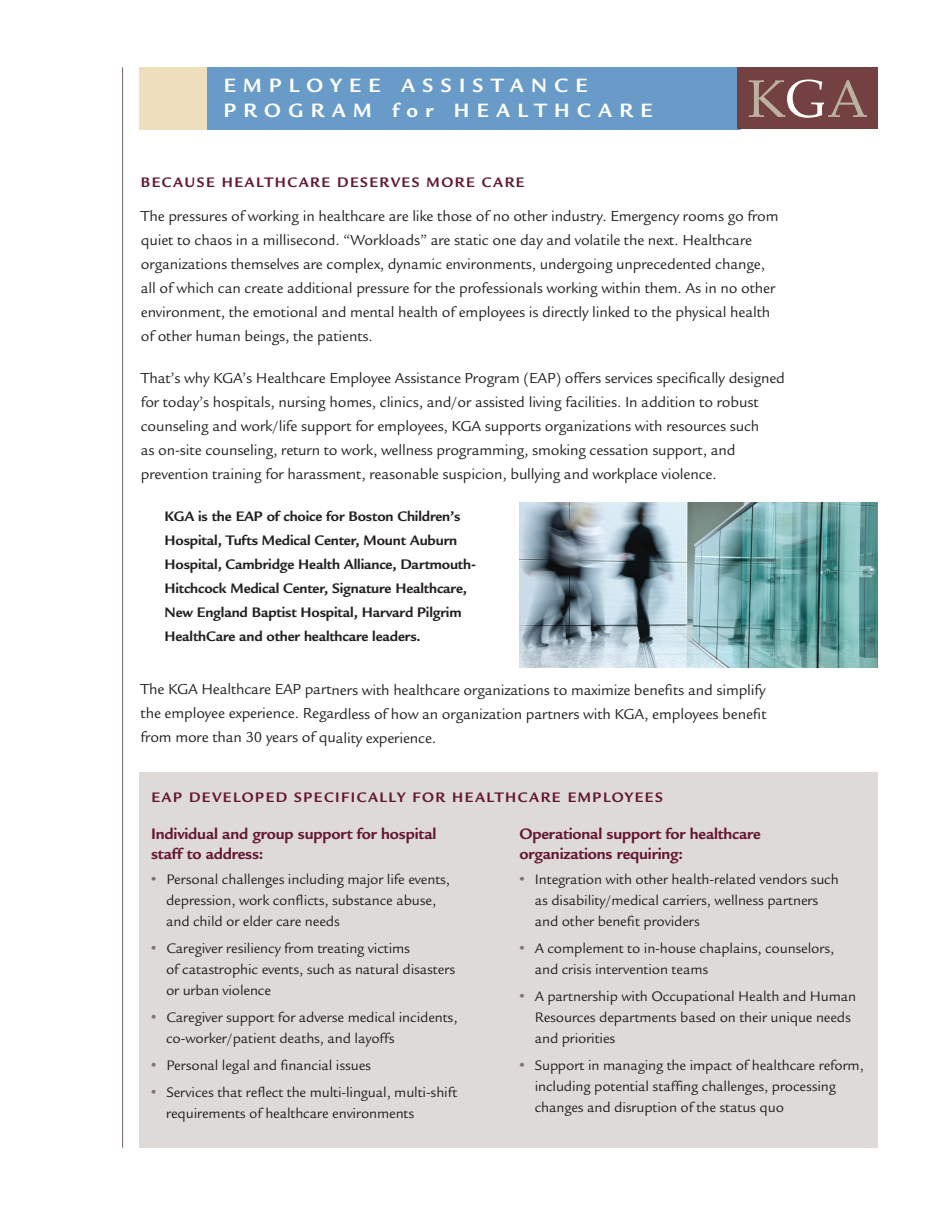
<style>
.page{position:relative;width:945px;height:1215px;background:#fff}
.page>*{position:absolute;margin:0;border:0;box-sizing:border-box;transform-origin:0 0}
.t1{font:700 21px/25.2px "Legacy Sans Std";letter-spacing:.35em;color:#fff}
.t2{font:700 16.5px/19.5px "Legacy Sans Std";letter-spacing:-.01em;color:#641633}
.t3{font:15.75px/24px "Legacy Sans Std";letter-spacing:-.01em;color:#231f20}
.t4{font:15px/21px "Legacy Sans Std";letter-spacing:-.01em;color:#231f20}
.t5{font:700 15px/24px "Legacy Sans Std";letter-spacing:-.01em;color:#231f20}
.t6{font:700 15px "Legacy Sans Std";letter-spacing:.1em;color:#641633}
.s1{font-weight:900;font-size:18px;color:#7e7370}
</style>
<div class="page">
<div style="left:206px;top:68px;width:534px;height:62px;background:#689bc8"></div>
<div style="left:737px;top:68px;width:140px;height:61px;background:#734142"></div>
<svg style="left:749px;top:79px;width:118px;height:39px"></svg>
<div style="left:140px;top:68px;width:67px;height:62px;background:#eddfbb"></div>
<div style="left:139px;top:772px;width:739px;height:375px;background:#dedad7"></div>
<hr style="left:122px;top:68px;width:1px;height:1080px;background:#7e7370">
<img style="left:520px;top:502px;width:358px;height:165px">
<h1 class="t1" style="left:224px;top:72px;width:430px">EMPLOYEE ASSISTANCE<br>PROGRAM for HEALTHCARE</h1>
<p class="t6" style="left:141px;top:173px;width:385px">BECAUSE HEALTHCARE DESERVES MORE CARE</p>
<p class="t3" style="left:141px;top:204px;width:639px">The pressures of working in healthcare are like those of no other industry. Emergency rooms go from quiet to chaos in a millisecond. “Workloads” are static one day and volatile the next. Healthcare organizations themselves are complex, dynamic environments, undergoing unprecedented change, all of which can create additional pressure for the professionals working within them. As in no other environment, the emotional and mental health of employees is directly linked to the physical health of other human beings, the patients.</p>
<p class="t3" style="left:141px;top:366px;width:646px">That’s why KGA’s Healthcare Employee Assistance Program (EAP) offers services specifically designed for today’s hospitals, nursing homes, clinics, and/or assisted living facilities. In addition to robust counseling and work/life support for employees, KGA supports organizations with resources such<br>as on-site counseling, return to work, wellness programming, smoking cessation support, and prevention training for harassment, reasonable suspicion, bullying and workplace violence.</p>
<p class="t5" style="left:165px;top:504px;width:313px">KGA is the EAP of choice for Boston Children’s Hospital, Tufts Medical Center, Mount Auburn Hospital, Cambridge Health Alliance, Dartmouth-Hitchcock Medical Center, Signature Healthcare, New England Baptist Hospital, Harvard Pilgrim HealthCare and other healthcare leaders.</p>
<p class="t3" style="left:141px;top:678px;width:628px;text-align:justify">The KGA Healthcare EAP partners with healthcare organizations to maximize benefits and simplify the employee experience. Regardless of how an organization partners with KGA, employees benefit from more than 30 years of quality experience.</p>
<p class="t6" style="left:151px;top:788px;width:513px">EAP DEVELOPED SPECIFICALLY FOR HEALTHCARE EMPLOYEES</p>
<p class="t2" style="left:151px;top:824px;width:287px">Individual and group support for hospital staff to address:</p>
<p class="t4" style="left:166px;top:869px;width:285px;text-indent:-15px"><span class="s1">•</span> Personal challenges including major life events, depression, work conflicts, substance abuse, and child or elder care needs</p>
<p class="t4" style="left:166px;top:938px;width:291px;text-indent:-15px"><span class="s1">•</span> Caregiver resiliency from treating victims<br>of catastrophic events, such as natural disasters or urban violence</p>
<p class="t4" style="left:166px;top:1007px;width:293px;text-indent:-15px"><span class="s1">•</span> Caregiver support for adverse medical incidents, co-worker/patient deaths, and layoffs</p>
<p class="t4" style="left:151px;top:1055px;width:221px"><span class="s1">•</span> Personal legal and financial issues</p>
<p class="t4" style="left:166px;top:1082px;width:293px;text-indent:-15px"><span class="s1">•</span> Services that reflect the multi-lingual, multi-shift requirements of healthcare environments</p>
<p class="t2" style="left:520px;top:824px;width:243px">Operational support for healthcare organizations requiring:</p>
<p class="t4" style="left:535px;top:869px;width:306px;text-indent:-15px"><span class="s1">•</span> Integration with other health-related vendors such as disability/medical carriers, wellness partners and other benefit providers</p>
<p class="t4" style="left:535px;top:938px;width:301px;text-indent:-15px"><span class="s1">•</span> A complement to in-house chaplains, counselors, and crisis intervention teams</p>
<p class="t4" style="left:535px;top:986px;width:323px;text-indent:-15px"><span class="s1">•</span> A partnership with Occupational Health and Human<br>Resources departments based on their unique needs and priorities</p>
<p class="t4" style="left:535px;top:1055px;width:331px;text-indent:-15px"><span class="s1">•</span> Support in managing the impact of healthcare reform, including potential staffing challenges, processing changes and disruption of the status quo</p>
</div>
